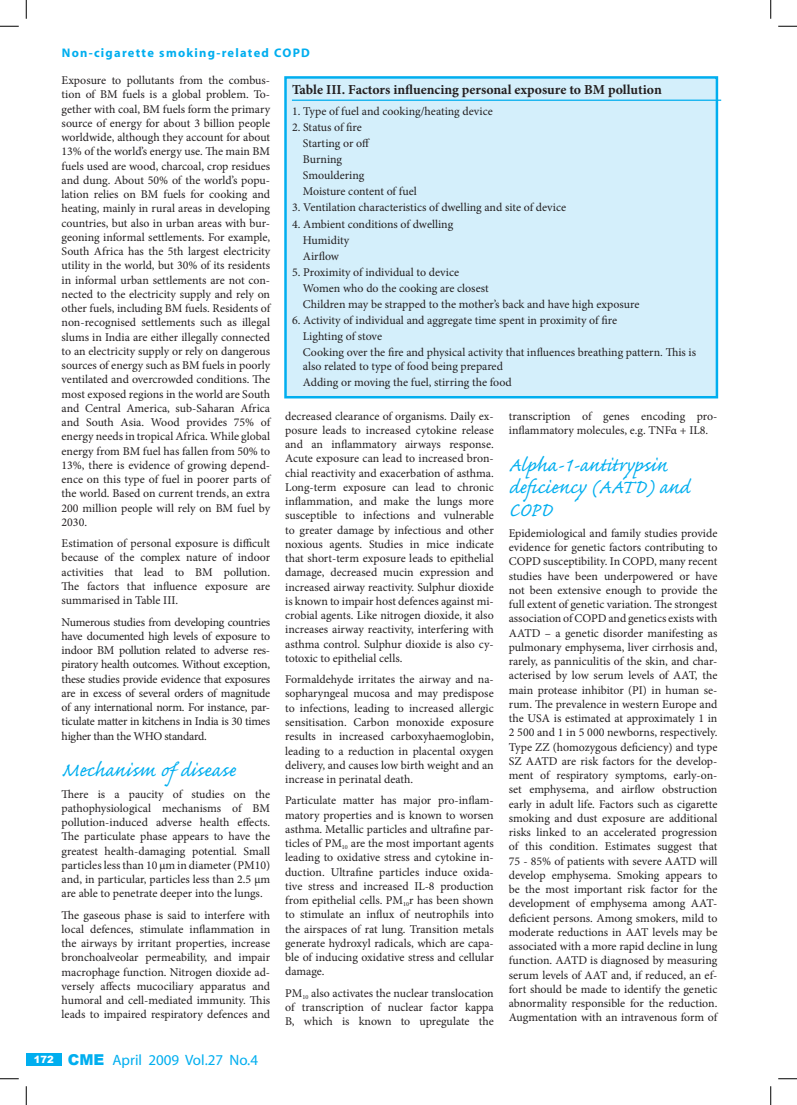
<style>
.page{position:relative;width:797px;height:1105px;background:#fff}
.page>*{position:absolute;margin:0;border:0;box-sizing:border-box;transform-origin:0 0}
.t1{font:25px/22.5px "Caflisch Script Pro";color:#00aeef}
.t2{font:15px "Myriad";color:#00aeef}
.t3{font:700 13.75px "Minion Pro";color:#231f20}
.t4{font:700 12.5px "Myriad";letter-spacing:.1em;color:#00aeef}
.t5{font:11.88px/14.2px "Minion Pro";color:#231f20;text-align:justify}
.t6{font:900 10px "Arial";color:#fff}
.s1{font-family:"Arial";font-weight:900}
</style>
<div class="page">
<div style="left:26px;top:1053px;width:36px;height:12px;background:#00aeef"></div>
<div style="left:285px;top:77px;width:432px;height:320px;background:#d4effb"></div>
<div style="left:284px;top:76px;width:434px;height:322px;border:2px solid #00aeef"></div>
<hr style="left:292px;top:100px;width:429px;height:1px;background:#00aeef">
<svg style="left:0;top:25px;width:19px;height:2px"></svg>
<svg style="left:778px;top:25px;width:19px;height:2px"></svg>
<svg style="left:0;top:1078px;width:19px;height:1px"></svg>
<svg style="left:778px;top:1078px;width:19px;height:1px"></svg>
<svg style="left:25px;top:0;width:2px;height:19px"></svg>
<svg style="left:25px;top:1086px;width:2px;height:19px"></svg>
<svg style="left:770px;top:0;width:1px;height:19px"></svg>
<svg style="left:770px;top:1086px;width:1px;height:19px"></svg>
<p class="t4" style="left:62px;top:46px;width:250px">Non-cigarette smoking-related COPD</p>
<p class="t5" style="left:62px;top:73px;width:210px">Exposure to pollutants from the combus&shy;tion of BM fuels is a global problem. To&shy;gether with coal, BM fuels form the primary source of energy for about 3 billion people worldwide, although they account for about 13% of the world’s energy use. The main BM fuels used are wood, charcoal, crop residues and dung. About 50% of the world’s popu&shy;lation relies on BM fuels for cooking and heating, mainly in rural areas in developing countries, but also in urban areas with bur&shy;geoning informal settlements. For example, South Africa has the 5th largest electricity utility in the world, but 30% of its residents in informal urban settlements are not con&shy;nected to the electricity supply and rely on other fuels, including BM fuels. Residents of non-recognised settlements such as illegal slums in India are either illegally connected to an electricity supply or rely on dangerous sources of energy such as BM fuels in poorly ventilated and overcrowded conditions. The most exposed regions in the world are South and Central America, sub-Saharan Africa and South Asia. Wood provides 75% of energy needs in tropical Africa. While global energy from BM fuel has fallen from 50% to 13%, there is evidence of growing depend&shy;ence on this type of fuel in poorer parts of the world. Based on current trends, an extra 200 million people will rely on BM fuel by 2030.</p>
<p class="t5" style="left:62px;top:536px;width:210px">Estimation of personal exposure is difficult because of the complex nature of indoor activities that lead to BM pollution.<br>The factors that influence exposure are summarised in Table III.</p>
<p class="t5" style="left:62px;top:615px;width:210px">Numerous studies from developing countries have documented high levels of exposure to indoor BM pollution related to adverse res&shy;piratory health outcomes. Without exception, these studies provide evidence that exposures are in excess of several orders of magnitude of any international norm. For instance, par&shy;ticulate matter in kitchens in India is 30 times higher than the WHO standard.</p>
<h1 class="t1" style="left:62px;top:761px;width:176px">Mechanism of disease</h1>
<p class="t5" style="left:62px;top:787px;width:210px">There is a paucity of studies on the pathophysiological mechanisms of BM pollution-induced adverse health effects.<br>The particulate phase appears to have the greatest health-damaging potential. Small particles less than 10 µm in diameter (PM10) and, in particular, particles less than 2.5 µm are able to penetrate deeper into the lungs.</p>
<p class="t5" style="left:62px;top:908px;width:210px">The gaseous phase is said to interfere with local defences, stimulate inflammation in the airways by irritant properties, increase bronchoalveolar permeability, and impair macrophage function. Nitrogen dioxide ad&shy;versely affects mucociliary apparatus and humoral and cell-mediated immunity. This leads to impaired respiratory defences and</p>
<p class="t3" style="left:292px;top:80px;width:371px">Table III . Factors influencing personal exposure to BM pollution</p>
<p class="t5" style="left:292px;top:104px;width:202px">1. Type of fuel and cooking/heating device</p>
<p class="t5" style="left:303px;top:120px;width:115px;line-height:16px;text-align:left;text-indent:-11px">2. Status of fire<br>Starting or off<br>Burning<br>Smouldering<br>Moisture content of fuel</p>
<p class="t5" style="left:292px;top:201px;width:275px">3. Ventilation characteristics of dwelling and site of device</p>
<p class="t5" style="left:303px;top:216px;width:152px;line-height:16px;text-align:left;text-indent:-11px">4. Ambient conditions of dwelling<br>Humidity<br>Airflow</p>
<p class="t5" style="left:303px;top:264px;width:338px;line-height:16px;text-align:left;text-indent:-11px">5. Proximity of individual to device<br>Women who do the cooking are closest<br>Children may be strapped to the mother’s back and have high exposure</p>
<p class="t5" style="left:303px;top:312px;width:395px;line-height:16px;text-align:left;text-indent:-11px">6. Activity of individual and aggregate time spent in proximity of fire<br>Lighting of stove<br>Cooking over the fire and physical activity that influences breathing pattern. This is</p>
<p class="t5" style="left:303px;top:358px;width:210px;line-height:16px">also related to type of food being prepared<br>Adding or moving the fuel, stirring the food</p>
<p class="t5" style="left:285px;top:409px;width:210px">decreased clearance of organisms. Daily ex&shy;posure leads to increased cytokine release and an inflammatory airways response.<br>Acute exposure can lead to increased bron&shy;chial reactivity and exacerbation of asthma.<br>Long-term exposure can lead to chronic inflammation, and make the lungs more susceptible to infections and vulnerable to greater damage by infectious and other noxious agents. Studies in mice indicate that short-term exposure leads to epithelial damage, decreased mucin expression and increased airway reactivity. Sulphur dioxide is known to impair host defences against mi&shy;crobial agents. Like nitrogen dioxide, it also increases airway reactivity, interfering with asthma control. Sulphur dioxide is also cy&shy;totoxic to epithelial cells.</p>
<p class="t5" style="left:285px;top:672px;width:210px">Formaldehyde irritates the airway and na&shy;sopharyngeal mucosa and may predispose to infections, leading to increased allergic sensitisation. Carbon monoxide exposure results in increased carboxyhaemoglobin, leading to a reduction in placental oxygen delivery, and causes low birth weight and an increase in perinatal death.</p>
<p class="t5" style="left:285px;top:793px;width:210px">Particulate matter has major pro-inflam&shy;matory properties and is known to worsen asthma. Metallic particles and ultrafine par&shy;ticles of PM<sub>10</sub> are the most important agents leading to oxidative stress and cytokine in&shy;duction. Ultrafine particles induce oxida&shy;tive stress and increased IL-8 production from epithelial cells. PM<sub>10</sub>r has been shown to stimulate an influx of neutrophils into the airspaces of rat lung. Transition metals generate hydroxyl radicals, which are capa&shy;ble of inducing oxidative stress and cellular damage.</p>
<p class="t5" style="left:285px;top:986px;width:210px">PM<sub>10</sub> also activates the nuclear translocation of transcription of nuclear factor kappa B, which is known to upregulate the</p>
<p class="t5" style="left:509px;top:409px;width:210px">transcription of genes encoding pro&shy;inflammatory molecules, e.g. TNFα + IL8.</p>
<h1 class="t1" style="left:509px;top:456px;width:183px">Alpha-1-antitrypsin deficiency (AATD) and<br>COPD</h1>
<p class="t5" style="left:509px;top:526px;width:210px">Epidemiological and family studies provide evidence for genetic factors contributing to COPD susceptibility. In COPD, many recent studies have been underpowered or have not been extensive enough to provide the full extent of genetic variation. The strongest association of COPD and genetics exists with AATD – a genetic disorder manifesting as pulmonary emphysema, liver cirrhosis and, rarely, as panniculitis of the skin, and char&shy;acterised by low serum levels of AAT, the main protease inhibitor (PI) in human se&shy;rum. The prevalence in western Europe and the USA is estimated at approximately 1 in 2 500 and 1 in 5 000 newborns, respectively.<br>Type ZZ (homozygous deficiency) and type SZ AATD are risk factors for the develop&shy;ment of respiratory symptoms, early-on&shy;set emphysema, and airflow obstruction early in adult life. Factors such as cigarette smoking and dust exposure are additional risks linked to an accelerated progression of this condition. Estimates suggest that 75 - 85% of patients with severe AATD will develop emphysema. Smoking appears to be the most important risk factor for the development of emphysema among AAT&shy;deficient persons. Among smokers, mild to moderate reductions in AAT levels may be associated with a more rapid decline in lung function. AATD is diagnosed by measuring serum levels of AAT and, if reduced, an ef&shy;fort should be made to identify the genetic abnormality responsible for the reduction.<br>Augmentation with an intravenous form of</p>
<p class="t6" style="left:34px;top:1054px;width:22px">172</p>
<p class="t2" style="left:68px;top:1052px;width:192px"><span class="s1">CME</span> April 2009 Vol.27 No.4</p>
</div>
